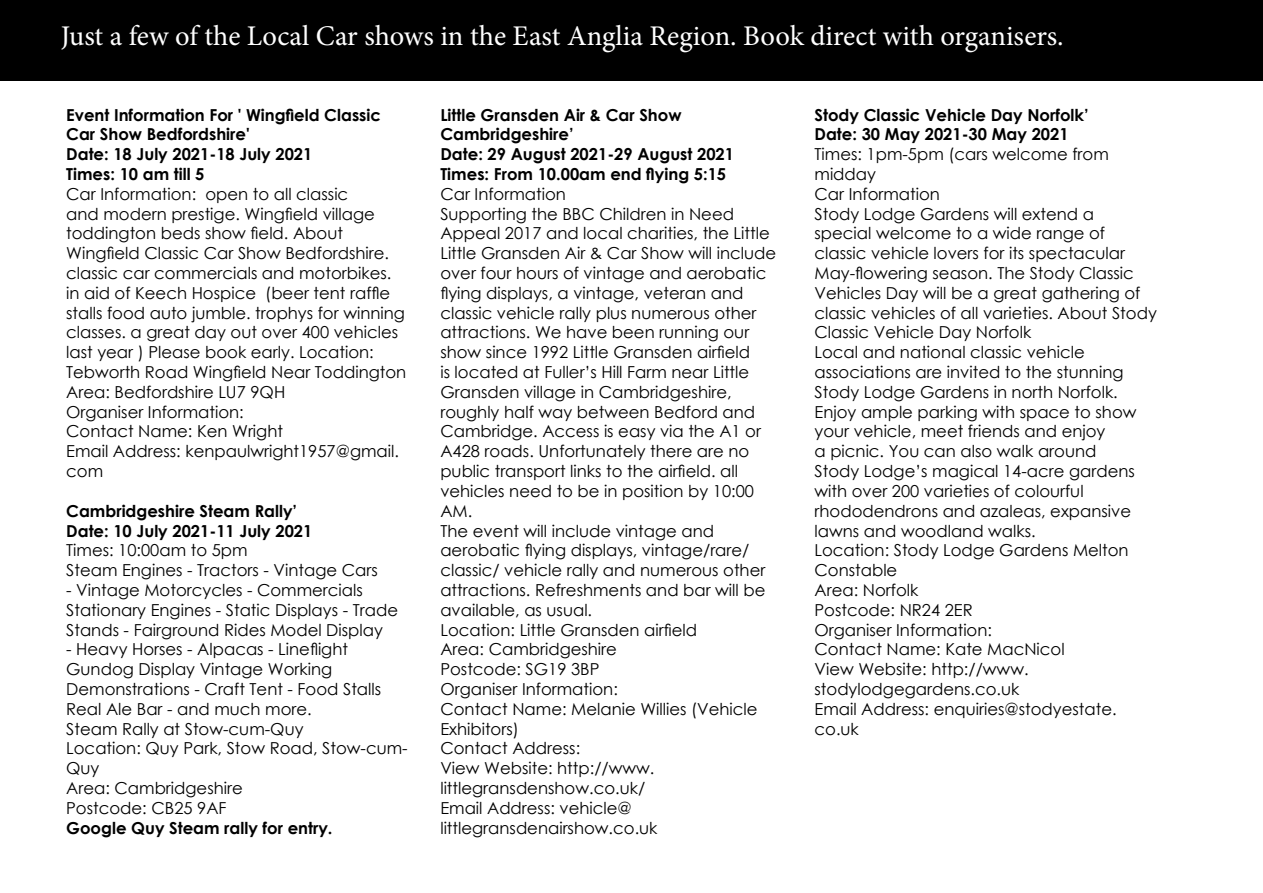
<style>
.page{position:relative;width:1263px;height:893px;background:#fff}
.page>*{position:absolute;margin:0;border:0;box-sizing:border-box;transform-origin:0 0}
.t1{font:28.5px "Minion Pro";color:#fff}
.t2{font:16.5px/19.8px "Century Gothic";color:#000}
.t3{font:700 16.5px/19.8px "Century Gothic";color:#000}
</style>
<div class="page">
<div style="left:0;top:0;width:1263px;height:81px;background:#000"></div>
<h1 class="t1" style="left:61px;top:17px;width:1004px">Just a few of the Local Car shows in the East Anglia Region. Book direct with organisers.</h1>
<p class="t3" style="left:66px;top:104px;width:316px">Event Information For ' Wingfield Classic<br>Car Show Bedfordshire'<br>Date: 18 July 2021-18 July 2021<br>Times: 10 am till 5</p>
<p class="t2" style="left:66px;top:184px;width:342px">Car Information: open to all classic<br>and modern prestige. Wingfield village toddington beds show field. About Wingfield Classic Car Show Bedfordshire. classic car commercials and motorbikes. in aid of Keech Hospice (beer tent raffle stalls food auto jumble. trophys for winning classes. a great day out over 400 vehicles last year ) Please book early. Location:<br>Tebworth Road Wingfield Near Toddington Area: Bedfordshire LU7 9QH<br>Organiser Information:<br>Contact Name: Ken Wright<br>Email Address: kenpaulwright1957@gmail. com</p>
<p class="t3" style="left:66px;top:500px;width:248px">Cambridgeshire Steam Rally’<br>Date: 10 July 2021-11 July 2021</p>
<p class="t2" style="left:66px;top:540px;width:313px">Times: 10:00am to 5pm<br>Steam Engines - Tractors - Vintage Cars</p>
<p class="t2" style="left:66px;top:580px;width:333px">- Vintage Motorcycles - Commercials<br>Stationary Engines - Static Displays - Trade<br>Stands - Fairground Rides Model Display</p>
<p class="t2" style="left:66px;top:639px;width:343px">- Heavy Horses - Alpacas - Lineflight<br>Gundog Display Vintage Working<br>Demonstrations - Craft Tent - Food Stalls<br>Real Ale Bar - and much more.<br>Steam Rally at Stow-cum-Quy<br>Location: Quy Park, Stow Road, Stow-cum-<br>Quy<br>Area: Cambridgeshire<br>Postcode: CB25 9AF</p>
<p class="t3" style="left:66px;top:817px;width:268px">Google Quy Steam rally for entry.</p>
<p class="t3" style="left:440px;top:104px;width:295px">Little Gransden Air &amp; Car Show<br>Cambridgeshire’<br>Date: 29 August 2021-29 August 2021<br>Times: From 10.00am end flying 5:15</p>
<p class="t2" style="left:440px;top:184px;width:337px">Car Information<br>Supporting the BBC Children in Need Appeal 2017 and local charities, the Little Little Gransden Air &amp; Car Show will include over four hours of vintage and aerobatic flying displays, a vintage, veteran and classic vehicle rally plus numerous other attractions. We have been running our show since 1992 Little Gransden airfield<br>is located at Fuller’s Hill Farm near Little Gransden village in Cambridgeshire, roughly half way between Bedford and Cambridge. Access is easy via the A1 or A428 roads. Unfortunately there are no public transport links to the airfield. all vehicles need to be in position by 10:00<br>AM.<br>The event will include vintage and aerobatic flying displays, vintage/rare/ classic/ vehicle rally and numerous other attractions. Refreshments and bar will be available, as usual.<br>Location: Little Gransden airfield<br>Area: Cambridgeshire<br>Postcode: SG19 3BP<br>Organiser Information:<br>Contact Name: Melanie Willies (Vehicle Exhibitors)<br>Contact Address:<br>View Website: http://www. littlegransdenshow.co.uk/<br>Email Address: vehicle@ littlegransdenairshow.co.uk</p>
<p class="t3" style="left:814px;top:104px;width:276px">Stody Classic Vehicle Day Norfolk’<br>Date: 30 May 2021-30 May 2021</p>
<p class="t2" style="left:814px;top:144px;width:344px">Times: 1pm-5pm (cars welcome from midday<br>Car Information<br>Stody Lodge Gardens will extend a<br>special welcome to a wide range of classic vehicle lovers for its spectacular<br>May-flowering season. The Stody Classic<br>Vehicles Day will be a great gathering of classic vehicles of all varieties. About Stody<br>Classic Vehicle Day Norfolk<br>Local and national classic vehicle associations are invited to the stunning<br>Stody Lodge Gardens in north Norfolk.<br>Enjoy ample parking with space to show your vehicle, meet friends and enjoy<br>a picnic. You can also walk around<br>Stody Lodge’s magical 14-acre gardens with over 200 varieties of colourful rhododendrons and azaleas, expansive lawns and woodland walks.<br>Location: Stody Lodge Gardens Melton<br>Constable<br>Area: Norfolk<br>Postcode: NR24 2ER<br>Organiser Information:<br>Contact Name: Kate MacNicol<br>View Website: http://www. stodylodgegardens.co.uk<br>Email Address: enquiries@stodyestate. co.uk</p>
</div>
